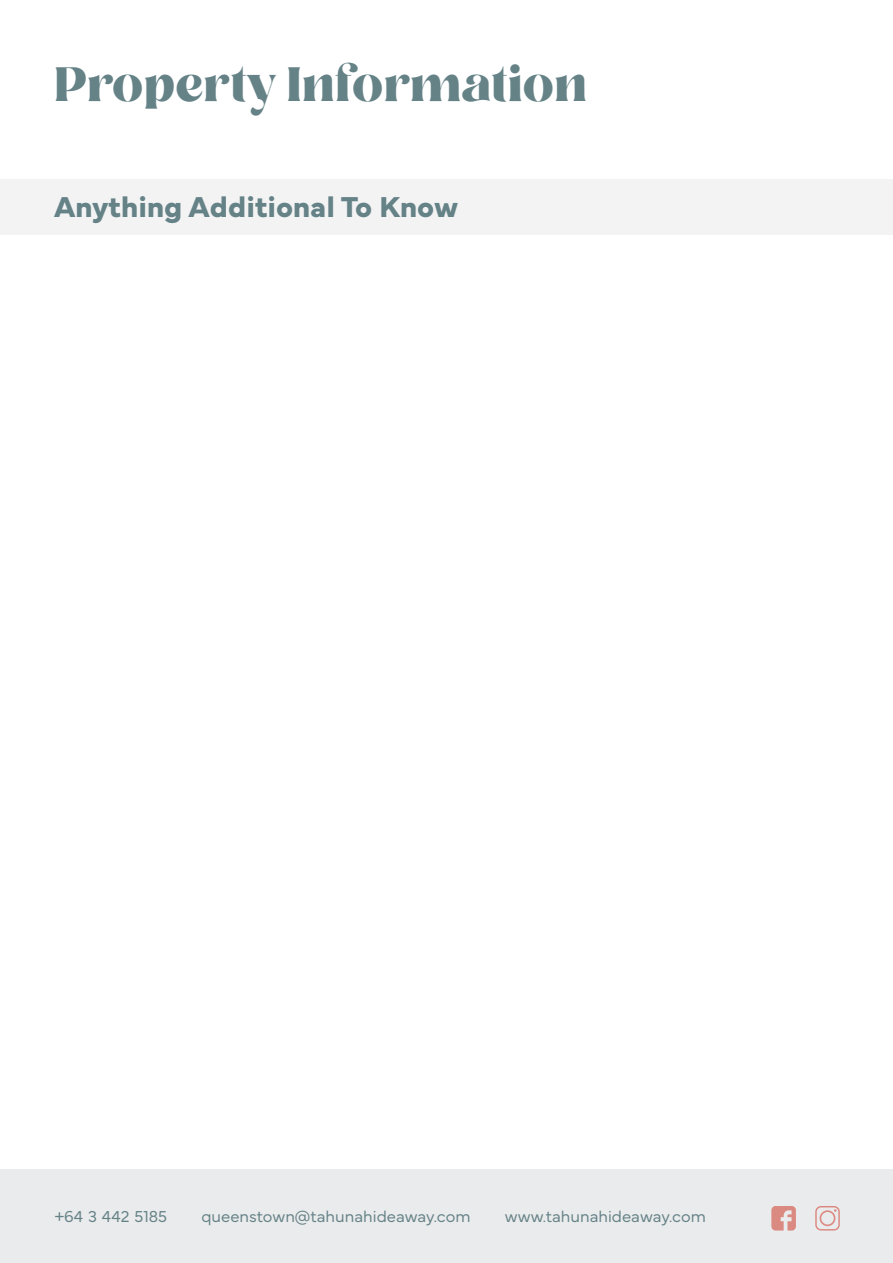
<style>
.page{position:relative;width:893px;height:1263px;background:#fff}
.page>*{position:absolute;margin:0;border:0;box-sizing:border-box;transform-origin:0 0}
.t1{font:700 48px "Losta Masta";letter-spacing:.015em;color:#658287}
.t2{font:700 30px "Mundial";color:#658287}
.t3{font:300 16.5px "Mundial";color:#658287}
</style>
<div class="page">
<div style="left:0;top:1170px;width:893px;height:93px;background:#eaebec"></div>
<svg style="left:771px;top:1206px;width:25px;height:24px"></svg>
<svg style="left:815px;top:1206px;width:25px;height:24px"></svg>
<div style="left:0;top:179px;width:893px;height:55px;background:#f3f3f4"></div>
<h1 class="t1" style="left:55px;top:55px;width:533px">Property Information</h1>
<h2 class="t2" style="left:54px;top:183px;width:406px">Anything Additional To Know</h2>
<p class="t3" style="left:55px;top:1203px;width:114px">+64 3 442 5185</p>
<p class="t3" style="left:201px;top:1203px;width:271px">queenstown@tahunahideaway.com</p>
<p class="t3" style="left:505px;top:1203px;width:202px">www.tahunahideaway.com</p>
</div>
